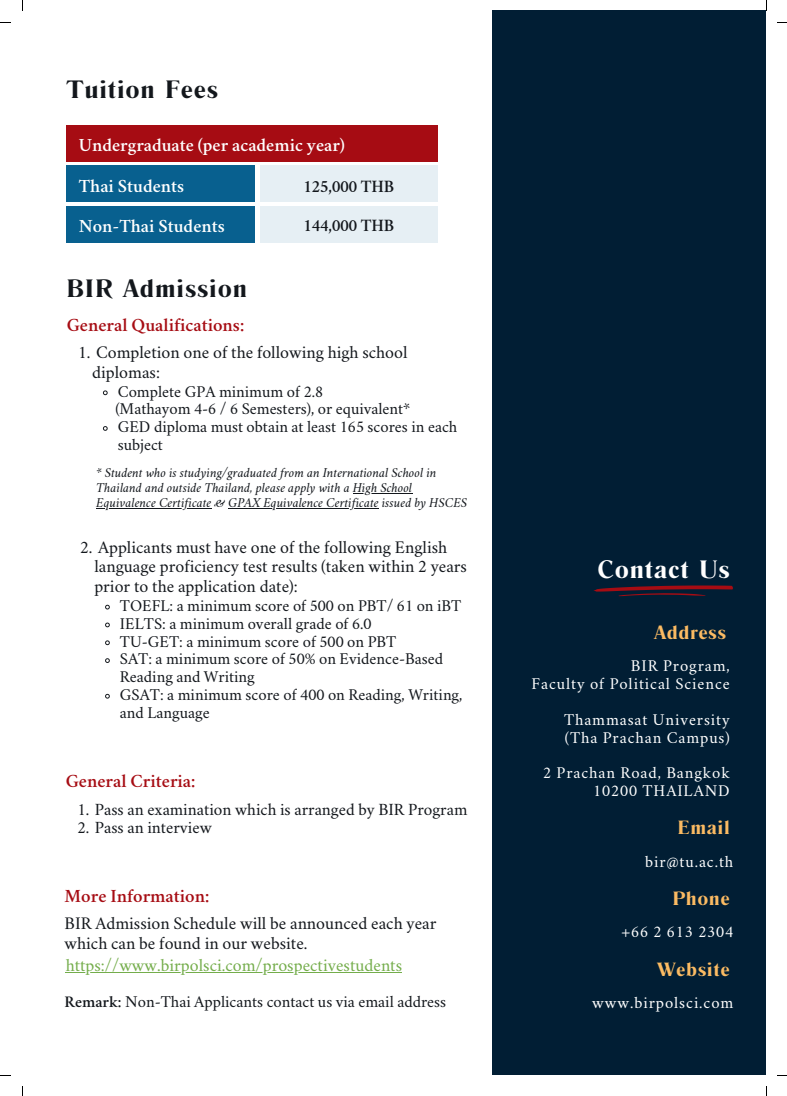
<style>
.page{position:relative;width:787px;height:1096px;background:#fff}
.page>*{position:absolute;margin:0;border:0;box-sizing:border-box;transform-origin:0 0}
.t1{font:26.25px "Anonymous";letter-spacing:.055em;color:#13171c}
.t2{font:26.25px "Anonymous";letter-spacing:.055em;color:#fff}
.t3{font:20px "Anonymous";letter-spacing:.055em;color:#fbbb63}
.t4{font:600 18.75px "Crimson";color:#a60c13}
.t5{font:600 18.62px/40.8px "Crimson";color:#fff}
.t6{font:17.5px/19.8px "Crimson";color:#13171c}
.t7{font:17.5px "Crimson";color:#74ad4b}
.t8{font:600 17.5px "Crimson";color:#13171c}
.t9{font:16.88px "Crimson";color:#13171c}
.t10{font:16.25px/17.8px "Crimson";color:#13171c}
.t11{font:16.25px/17.8px "Crimson";letter-spacing:.055em;color:#fff;text-align:right}
.t12{font:italic 13.75px/15px "Crimson";color:#13171c}
.s1{font-weight:600}
</style>
<div class="page">
<div style="left:492px;top:10px;width:274px;height:1064px;background:#011e34"></div>
<div style="left:66px;top:125px;width:371px;height:37px;background:#a60c13"></div>
<div style="left:66px;top:165px;width:189px;height:37px;background:#08608f"></div>
<div style="left:260px;top:165px;width:177px;height:37px;background:#e6eff4"></div>
<div style="left:260px;top:206px;width:177px;height:37px;background:#e6eff4"></div>
<div style="left:66px;top:206px;width:189px;height:37px;background:#08608f"></div>
<svg style="left:105px;top:604px;width:5px;height:6px"></svg>
<svg style="left:105px;top:622px;width:5px;height:6px"></svg>
<svg style="left:105px;top:640px;width:5px;height:5px"></svg>
<svg style="left:105px;top:658px;width:5px;height:5px"></svg>
<svg style="left:105px;top:693px;width:5px;height:6px"></svg>
<svg style="left:593px;top:585px;width:140px;height:11px"></svg>
<svg style="left:102px;top:390px;width:6px;height:6px"></svg>
<svg style="left:102px;top:426px;width:6px;height:5px"></svg>
<hr style="left:353px;top:492px;width:59px;height:1px;background:#13171c">
<hr style="left:96px;top:507px;width:115px;height:1px;background:#13171c">
<hr style="left:228px;top:507px;width:151px;height:1px;background:#13171c">
<hr style="left:66px;top:971px;width:336px;height:1px;background:#74ad4b">
<h1 class="t1" style="left:67px;top:74px;width:153px">Tuition Fees</h1>
<p class="t5" style="left:79px;top:123px;width:268px">Undergraduate (per academic year)<br>Thai Students</p>
<p class="t8" style="left:303px;top:174px;width:92px">125,000 THB</p>
<p class="t5" style="left:79px;top:204px;width:147px">Non-Thai Students</p>
<p class="t8" style="left:303px;top:213px;width:92px">144,000 THB</p>
<h1 class="t1" style="left:67px;top:272px;width:182px">BIR Admission</h1>
<p class="t4" style="left:67px;top:312px;width:179px">General Qualifications:</p>
<p class="t6" style="left:92px;top:341px;width:317px;text-indent:-14px">1. Completion one of the following high school diplomas:</p>
<p class="t10" style="left:115px;top:381px;width:343px">Complete GPA minimum of 2.8<br>(Mathayom 4-6 / 6 Semesters), or equivalent*<br>GED diploma must obtain at least 165 scores in each subject</p>
<p class="t12" style="left:96px;top:464px;width:372px">* Student who is studying/graduated from an International School in<br>Thailand and outside Thailand, please apply with a High School<br>Equivalence Certificate &amp; GPAX Equivalence Certificate issued by HSCES</p>
<p class="t6" style="left:94px;top:536px;width:374px;text-indent:-14px">2. Applicants must have one of the following English language proficiency test results (taken within 2 years prior to the application date):</p>
<p class="t10" style="left:120px;top:595px;width:344px">TOEFL: a minimum score of 500 on PBT/ 61 on iBT IELTS: a minimum overall grade of 6.0<br>TU-GET: a minimum score of 500 on PBT<br>SAT: a minimum score of 50% on Evidence-Based Reading and Writing<br>GSAT: a minimum score of 400 on Reading, Writing, and Language</p>
<p class="t4" style="left:66px;top:767px;width:131px">General Criteria:</p>
<p class="t9" style="left:78px;top:797px;width:391px">1. Pass an examination which is arranged by BIR Program</p>
<p class="t9" style="left:78px;top:816px;width:136px">2. Pass an interview</p>
<p class="t4" style="left:65px;top:882px;width:146px">More Information:</p>
<p class="t6" style="left:65px;top:912px;width:373px">BIR Admission Schedule will be announced each year which can be found in our website.</p>
<p class="t7" style="left:66px;top:953px;width:338px">https://www.birpolsci.com/prospectivestudents</p>
<p class="t10" style="left:65px;top:991px;width:383px"><span class="s1">Remark:</span> Non-Thai Applicants contact us via email address</p>
<h1 class="t2" style="left:598px;top:553px;width:133px">Contact Us</h1>
<p class="t3" style="left:654px;top:620px;width:73px">Address</p>
<p class="t11" style="left:532px;top:656px;width:200px">BIR Program,<br>Faculty of Political Science</p>
<p class="t11" style="left:564px;top:709px;width:167px;text-align:left">Thammasat University (Tha Prachan Campus)</p>
<p class="t11" style="left:543px;top:763px;width:188px">2 Prachan Road, Bangkok<br>10200 THAILAND</p>
<p class="t3" style="left:678px;top:815px;width:53px">Email</p>
<p class="t11" style="left:645px;top:851px;width:90px">bir@tu.ac.th</p>
<p class="t3" style="left:673px;top:886px;width:58px">Phone</p>
<p class="t11" style="left:621px;top:922px;width:113px">+66 2 613 2304</p>
<p class="t3" style="left:657px;top:957px;width:74px">Website</p>
<p class="t11" style="left:592px;top:992px;width:143px">www.birpolsci.com</p>
</div>
